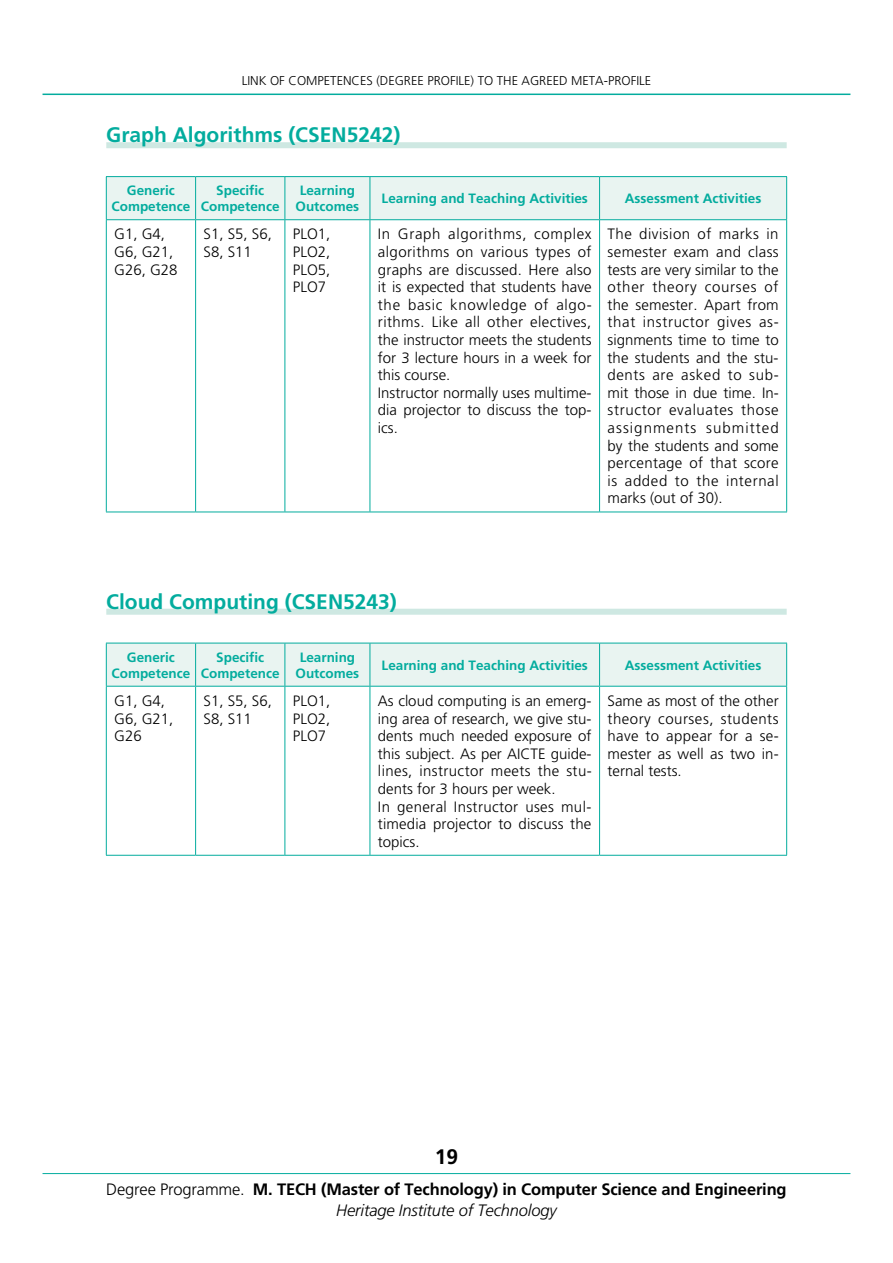
<style>
.page{position:relative;width:893px;height:1263px;background:#fff}
.page>*{position:absolute;margin:0;border:0;box-sizing:border-box;transform-origin:0 0}
.t1{font:700 21px "Frutiger LT Std";color:#03ac9e}
.t2{font:700 21px "Frutiger LT Std";color:#000}
.t3{font:700 16.5px/21px "Frutiger LT Std";letter-spacing:-.01em;color:#000;text-align:center}
.t4{font:300 15px/17.5px "Frutiger LT Std";color:#000}
.t5{font:700 13.5px/16px "Frutiger LT Std";color:#03ac9e;text-align:center}
.t6{font:300 12.75px "Frutiger LT Std";color:#000}
.s1{font-weight:300}
.s2{font-weight:300;font-style:italic}
</style>
<div class="page">
<hr style="left:43px;top:94px;width:807px;height:1px;background:#03ac9e">
<hr style="left:43px;top:1173px;width:807px;height:1px;background:#03ac9e">
<div style="left:106px;top:142px;width:681px;height:6px;background:#cee8e2"></div>
<div style="left:106px;top:609px;width:681px;height:6px;background:#cee8e2"></div>
<div style="left:107px;top:177px;width:679px;height:42px;background:#e9f4f1"></div>
<hr style="left:106px;top:176px;width:90px;height:1px;background:#03ac9e">
<hr style="left:106px;top:177px;width:1px;height:42px;background:#03ac9e">
<hr style="left:196px;top:176px;width:89px;height:1px;background:#03ac9e">
<hr style="left:195px;top:177px;width:1px;height:42px;background:#03ac9e">
<hr style="left:285px;top:176px;width:85px;height:1px;background:#03ac9e">
<hr style="left:285px;top:177px;width:1px;height:42px;background:#03ac9e">
<hr style="left:370px;top:176px;width:230px;height:1px;background:#03ac9e">
<hr style="left:370px;top:177px;width:1px;height:42px;background:#03ac9e">
<hr style="left:600px;top:176px;width:187px;height:1px;background:#03ac9e">
<hr style="left:599px;top:177px;width:1px;height:42px;background:#03ac9e">
<hr style="left:786px;top:177px;width:1px;height:42px;background:#03ac9e">
<hr style="left:106px;top:219px;width:90px;height:1px;background:#03ac9e">
<hr style="left:106px;top:220px;width:1px;height:292px;background:#03ac9e">
<hr style="left:196px;top:219px;width:89px;height:1px;background:#03ac9e">
<hr style="left:195px;top:220px;width:1px;height:292px;background:#03ac9e">
<hr style="left:285px;top:219px;width:85px;height:1px;background:#03ac9e">
<hr style="left:285px;top:220px;width:1px;height:292px;background:#03ac9e">
<hr style="left:370px;top:219px;width:230px;height:1px;background:#03ac9e">
<hr style="left:370px;top:220px;width:1px;height:292px;background:#03ac9e">
<hr style="left:600px;top:219px;width:187px;height:1px;background:#03ac9e">
<hr style="left:599px;top:220px;width:1px;height:292px;background:#03ac9e">
<hr style="left:786px;top:220px;width:1px;height:292px;background:#03ac9e">
<hr style="left:106px;top:512px;width:90px;height:1px;background:#03ac9e">
<hr style="left:196px;top:512px;width:89px;height:1px;background:#03ac9e">
<hr style="left:285px;top:512px;width:85px;height:1px;background:#03ac9e">
<hr style="left:370px;top:512px;width:230px;height:1px;background:#03ac9e">
<hr style="left:600px;top:512px;width:187px;height:1px;background:#03ac9e">
<div style="left:107px;top:644px;width:679px;height:42px;background:#e9f4f1"></div>
<hr style="left:106px;top:643px;width:90px;height:1px;background:#03ac9e">
<hr style="left:106px;top:643px;width:1px;height:43px;background:#03ac9e">
<hr style="left:196px;top:643px;width:89px;height:1px;background:#03ac9e">
<hr style="left:195px;top:643px;width:1px;height:43px;background:#03ac9e">
<hr style="left:285px;top:643px;width:85px;height:1px;background:#03ac9e">
<hr style="left:285px;top:643px;width:1px;height:43px;background:#03ac9e">
<hr style="left:370px;top:643px;width:230px;height:1px;background:#03ac9e">
<hr style="left:370px;top:643px;width:1px;height:43px;background:#03ac9e">
<hr style="left:600px;top:643px;width:187px;height:1px;background:#03ac9e">
<hr style="left:599px;top:643px;width:1px;height:43px;background:#03ac9e">
<hr style="left:786px;top:643px;width:1px;height:43px;background:#03ac9e">
<hr style="left:106px;top:686px;width:90px;height:1px;background:#03ac9e">
<hr style="left:106px;top:686px;width:1px;height:169px;background:#03ac9e">
<hr style="left:196px;top:686px;width:89px;height:1px;background:#03ac9e">
<hr style="left:195px;top:686px;width:1px;height:169px;background:#03ac9e">
<hr style="left:285px;top:686px;width:85px;height:1px;background:#03ac9e">
<hr style="left:285px;top:686px;width:1px;height:169px;background:#03ac9e">
<hr style="left:370px;top:686px;width:230px;height:1px;background:#03ac9e">
<hr style="left:370px;top:686px;width:1px;height:169px;background:#03ac9e">
<hr style="left:600px;top:686px;width:187px;height:1px;background:#03ac9e">
<hr style="left:599px;top:686px;width:1px;height:169px;background:#03ac9e">
<hr style="left:786px;top:686px;width:1px;height:169px;background:#03ac9e">
<hr style="left:106px;top:855px;width:90px;height:1px;background:#03ac9e">
<hr style="left:196px;top:855px;width:89px;height:1px;background:#03ac9e">
<hr style="left:285px;top:855px;width:85px;height:1px;background:#03ac9e">
<hr style="left:370px;top:855px;width:230px;height:1px;background:#03ac9e">
<hr style="left:600px;top:855px;width:187px;height:1px;background:#03ac9e">
<p class="t6" style="left:242px;top:73px;width:13px">Link</p>
<p class="t6" style="left:270px;top:73px;width:45px">of competences</p>
<p class="t6" style="left:376px;top:73px;width:12px">(degree</p>
<p class="t6" style="left:427px;top:73px;width:78px">profile) to the</p>
<p class="t6" style="left:522px;top:73px;width:9px">agreed</p>
<p class="t6" style="left:571px;top:73px;width:9px">meta</p>
<p class="t6" style="left:604px;top:73px;width:33px">-profile</p>
<h1 class="t1" style="left:106px;top:123px;width:296px">Graph Algorithms (CSEN5242)</h1>
<p class="t5" style="left:112px;top:183px;width:80px">Generic<br>Competence</p>
<p class="t5" style="left:201px;top:183px;width:80px">Specific<br>Competence</p>
<p class="t5" style="left:296px;top:183px;width:65px">Learning<br>Outcomes</p>
<p class="t5" style="left:382px;top:191px;width:208px">Learning and Teaching Activities</p>
<p class="t5" style="left:625px;top:191px;width:138px">Assessment Activities</p>
<p class="t4" style="left:114px;top:226px;width:65px">G1, G4,<br>G6, G21,<br>G26, G28</p>
<p class="t4" style="left:204px;top:226px;width:70px">S1, S5, S6,<br>S8, S11</p>
<p class="t4" style="left:293px;top:226px;width:39px;text-align:justify">PLO1, PLO2, PLO5, PLO7</p>
<p class="t4" style="left:378px;top:226px;width:215px">In Graph algorithms, complex algorithms on various types of graphs are discussed. Here also it is expected that students have the basic knowledge of algo&shy;rithms. Like all other electives, the instructor meets the students for 3 lecture hours in a week for this course.<br>Instructor normally uses multime&shy;dia projector to discuss the top&shy;ics.</p>
<p class="t4" style="left:608px;top:226px;width:173px;text-align:justify">The division of marks in semester exam and class tests are very similar to the other theory courses of the semester. Apart from that instructor gives as&shy;signments time to time to the students and the stu&shy;dents are asked to sub&shy;mit those in due time. In&shy;structor evaluates those assignments submitted by the students and some percentage of that score is added to the internal marks (out of 30).</p>
<h1 class="t1" style="left:106px;top:589px;width:292px">Cloud Computing (CSEN5243)</h1>
<p class="t5" style="left:112px;top:649px;width:80px">Generic<br>Competence</p>
<p class="t5" style="left:201px;top:649px;width:80px">Specific<br>Competence</p>
<p class="t5" style="left:296px;top:649px;width:65px">Learning<br>Outcomes</p>
<p class="t5" style="left:382px;top:657px;width:208px">Learning and Teaching Activities</p>
<p class="t5" style="left:625px;top:657px;width:138px">Assessment Activities</p>
<p class="t4" style="left:114px;top:692px;width:61px">G1, G4,<br>G6, G21,<br>G26</p>
<p class="t4" style="left:204px;top:692px;width:70px">S1, S5, S6,<br>S8, S11</p>
<p class="t4" style="left:293px;top:692px;width:39px;text-align:justify">PLO1, PLO2, PLO7</p>
<p class="t4" style="left:378px;top:692px;width:215px">As cloud computing is an emerg&shy;ing area of research, we give stu&shy;dents much needed exposure of this subject. As per AICTE guide&shy;lines, instructor meets the stu&shy;dents for 3 hours per week.<br>In general Instructor uses mul&shy;timedia projector to discuss the topics.</p>
<p class="t4" style="left:608px;top:692px;width:173px;text-align:justify">Same as most of the other theory courses, students have to appear for a se&shy;mester as well as two in&shy;ternal tests.</p>
<h1 class="t2" style="left:435px;top:1144px;width:25px">19</h1>
<p class="t3" style="left:106px;top:1179px;width:682px"><span class="s1">Degree Programme.</span> M. TECH (Master of Technology) in Computer Science and Engineering<br><span class="s2">Heritage Institute of Technology</span></p>
</div>
